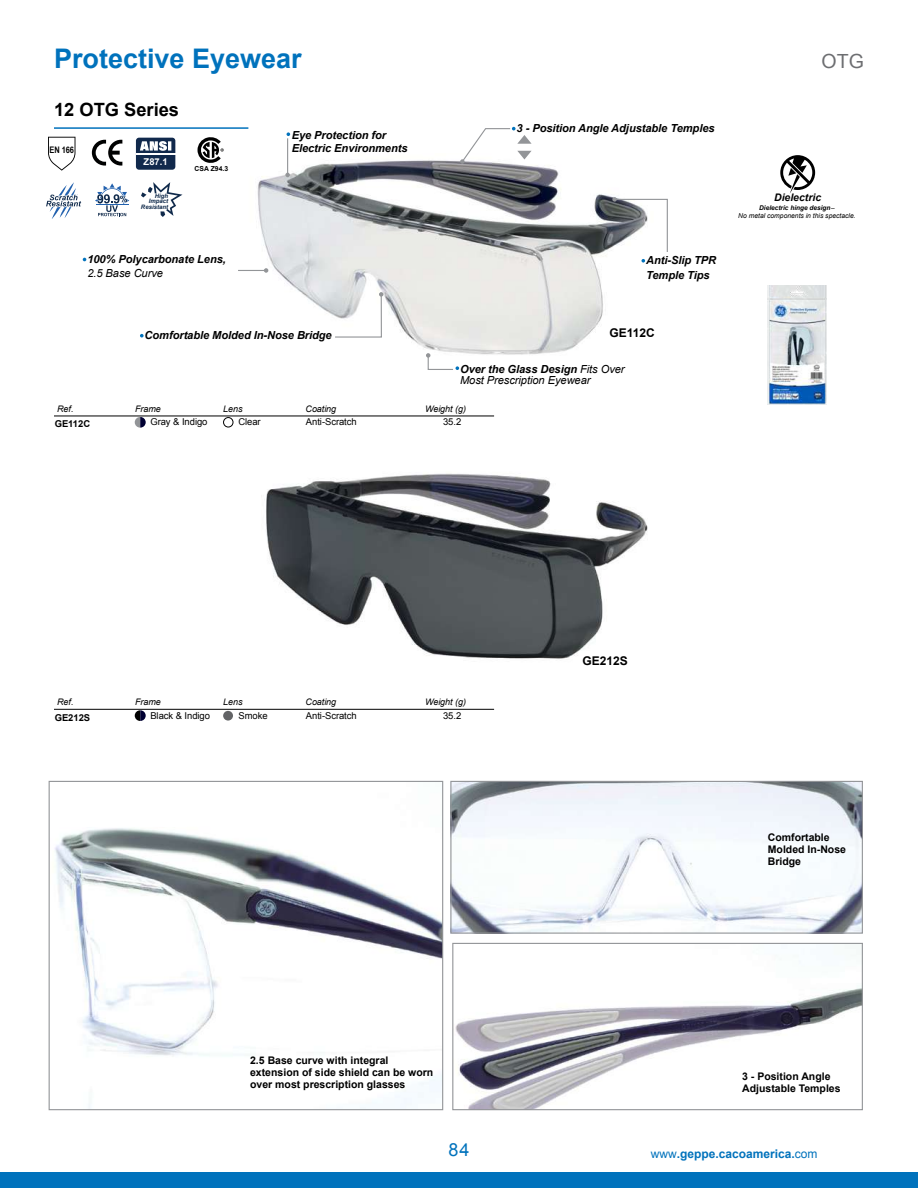
<style>
.page{position:relative;width:918px;height:1188px;background:#fff}
.page>*{position:absolute;margin:0;border:0;box-sizing:border-box;transform-origin:0 0}
.t1{font:700 27px "Arial";color:#0072bc}
.t2{font:19.5px "Arial";color:#6d6e71}
.t3{font:700 18.3px "Arial";color:#000}
.t4{font:18px "Arial";color:#0072bc}
.t5{font:700 12px "Arial";color:#0072bc}
.t6{font:700 12px "Arial";color:#000}
.t7{font:italic 700 11.1px/14.2px "Arial";letter-spacing:-.005em;color:#000}
.t8{font:italic 11.1px/11.2px "Arial";letter-spacing:-.005em;color:#000}
.t9{font:700 10.5px/12px "Arial";color:#000}
.t10{font:italic 700 10.5px "Arial";color:#000}
.t11{font:9.45px "Arial";letter-spacing:-.005em;color:#000}
.t12{font:700 9.45px "Arial";letter-spacing:-.005em;color:#000}
.t13{font:700 9.45px "Arial";color:#fff}
.t14{font:italic 9px "Arial";letter-spacing:-.005em;color:#000}
.t15{font:700 9px "Arial Narrow";color:#000101}
.t16{font:700 6.9px "Arial";color:#000}
.t17{font:italic 6.75px "Arial";color:#000}
.t18{font:italic 700 6.45px "Arial";color:#000}
.t19{font:italic 700 6px/5.2px "Arial";color:#102a4b;text-align:right}
.s1{font-weight:700}
.s2{font-weight:400;font-style:normal}
.s3{font-weight:400}
</style>
<div class="page">
<img style="left:455px;top:988px;width:406px;height:120px">
<div style="left:452px;top:943px;width:411px;height:167px;border:1px solid #939598"></div>
<img style="left:55px;top:828px;width:386px;height:280px">
<div style="left:49px;top:781px;width:394px;height:329px;border:1px solid #939598"></div>
<img style="left:452px;top:783px;width:409px;height:149px">
<div style="left:450px;top:781px;width:413px;height:153px;border:1px solid #939598"></div>
<div style="left:0;top:1173px;width:918px;height:15px;background:#0072bc"></div>
<img style="left:266px;top:473px;width:382px;height:186px">
<hr style="left:54px;top:127px;width:194px;height:2px;background:#0072bc">
<img style="left:257px;top:153px;width:389px;height:216px">
<svg style="left:238px;top:268px;width:30px;height:5px"></svg>
<svg style="left:140px;top:334px;width:4px;height:3px"></svg>
<svg style="left:642px;top:259px;width:3px;height:4px"></svg>
<svg style="left:334px;top:292px;width:49px;height:46px"></svg>
<svg style="left:612px;top:197px;width:56px;height:56px"></svg>
<hr style="left:54px;top:416px;width:440px;height:1px;background:#000">
<svg style="left:135px;top:417px;width:11px;height:11px"></svg>
<div style="left:223px;top:417px;width:10px;height:10px;border:1px solid #000;border-radius:50%"></div>
<svg style="left:426px;top:353px;width:33px;height:17px"></svg>
<hr style="left:54px;top:709px;width:440px;height:1px;background:#000">
<svg style="left:135px;top:710px;width:11px;height:11px"></svg>
<svg style="left:460px;top:127px;width:72px;height:37px"></svg>
<img style="left:767px;top:285px;width:60px;height:119px">
<div style="left:223px;top:711px;width:10px;height:10px;background:#636466;border-radius:50%"></div>
<hr style="left:287px;top:138px;width:1px;height:37px;background:#939598">
<svg style="left:285px;top:173px;width:5px;height:4px"></svg>
<svg style="left:287px;top:132px;width:3px;height:4px"></svg>
<svg style="left:46px;top:182px;width:36px;height:37px"></svg>
<svg style="left:95px;top:183px;width:34px;height:33px"></svg>
<svg style="left:141px;top:182px;width:41px;height:35px"></svg>
<svg style="left:92px;top:140px;width:30px;height:26px"></svg>
<svg style="left:48px;top:137px;width:27px;height:34px"></svg>
<div style="left:136px;top:138px;width:39px;height:32px;background:#11294c;border-radius:3px"></div>
<svg style="left:140px;top:141px;width:31px;height:10px"></svg>
<hr style="left:136px;top:154px;width:39px;height:1px;background:#fff">
<svg style="left:197px;top:137px;width:27px;height:26px"></svg>
<svg style="left:780px;top:155px;width:35px;height:39px"></svg>
<h1 class="t1" style="left:54px;top:41px;width:249px">Protective Eyewear</h1>
<h2 class="t2" style="left:822px;top:49px;width:44px">OTG</h2>
<h3 class="t3" style="left:54px;top:98px;width:127px">12 OTG Series</h3>
<p class="t15" style="left:49px;top:143px;width:26px">EN 166</p>
<p class="t13" style="left:144px;top:155px;width:26px">Z87.1</p>
<p class="t19" style="left:141px;top:194px;width:29px">High<br>Impact<br>Resistant</p>
<p class="t16" style="left:195px;top:164px;width:35px">CSA Z94.3</p>
<p class="t7" style="left:87px;top:252px;width:140px">100% Polycarbonate Lens,</p>
<p class="t8" style="left:87px;top:267px;width:77px">2.5 Base Curve</p>
<p class="t7" style="left:292px;top:129px;width:117px;line-height:12.8px">Eye Protection for<br>Electric Environments</p>
<p class="t7" style="left:145px;top:329px;width:189px">Comfortable Molded In-Nose Bridge</p>
<p class="t7" style="left:517px;top:122px;width:200px">3 - Position Angle Adjustable Temples</p>
<p class="t7" style="left:646px;top:254px;width:72px">Anti-Slip TPR<br>Temple Tips</p>
<p class="t6" style="left:609px;top:325px;width:47px">GE112C</p>
<p class="t8" style="left:460px;top:363px;width:166px"><span class="s1">Over the Glass Design</span> Fits Over<br>Most Prescription Eyewear</p>
<p class="t14" style="left:57px;top:403px;width:18px">Ref.</p>
<p class="t12" style="left:55px;top:418px;width:37px">GE112C</p>
<p class="t14" style="left:135px;top:403px;width:27px">Frame</p>
<p class="t14" style="left:223px;top:403px;width:21px">Lens</p>
<p class="t14" style="left:306px;top:403px;width:32px">Coating</p>
<p class="t14" style="left:425px;top:403px;width:42px">Weight (g)</p>
<p class="t11" style="left:150px;top:416px;width:59px">Gray &amp; Indigo</p>
<p class="t11" style="left:238px;top:416px;width:24px">Clear</p>
<p class="t11" style="left:306px;top:416px;width:52px">Anti-Scratch</p>
<p class="t11" style="left:443px;top:416px;width:20px">35.2</p>
<p class="t10" style="left:774px;top:190px;width:48px">Dielectric</p>
<p class="t17" style="left:738px;top:211px;width:119px">No metal components in this spectacle.</p>
<p class="t18" style="left:759px;top:203px;width:77px">Dielectric hinge design<span class="s2">–</span></p>
<p class="t14" style="left:57px;top:696px;width:18px">Ref.</p>
<p class="t12" style="left:55px;top:711px;width:37px">GE212S</p>
<p class="t14" style="left:135px;top:696px;width:27px">Frame</p>
<p class="t14" style="left:223px;top:696px;width:21px">Lens</p>
<p class="t14" style="left:306px;top:696px;width:32px">Coating</p>
<p class="t14" style="left:425px;top:696px;width:42px">Weight (g)</p>
<p class="t11" style="left:150px;top:709px;width:61px">Black &amp; Indigo</p>
<p class="t11" style="left:238px;top:709px;width:31px">Smoke</p>
<p class="t11" style="left:306px;top:709px;width:52px">Anti-Scratch</p>
<p class="t11" style="left:443px;top:709px;width:20px">35.2</p>
<p class="t9" style="left:250px;top:1055px;width:185px">2.5 Base curve with integral extension of side shield can be worn over most prescription glasses</p>
<p class="t6" style="left:583px;top:652px;width:47px">GE212S</p>
<p class="t9" style="left:768px;top:832px;width:80px">Comfortable<br>Molded In-Nose<br>Bridge</p>
<p class="t9" style="left:742px;top:1071px;width:100px">3 - Position Angle<br>Adjustable Temples</p>
<h3 class="t4" style="left:449px;top:1138px;width:22px">84</h3>
<p class="t5" style="left:651px;top:1146px;width:168px"><span class="s3">www</span>.geppe.cacoamerica.<span class="s3">com</span></p>
</div>
